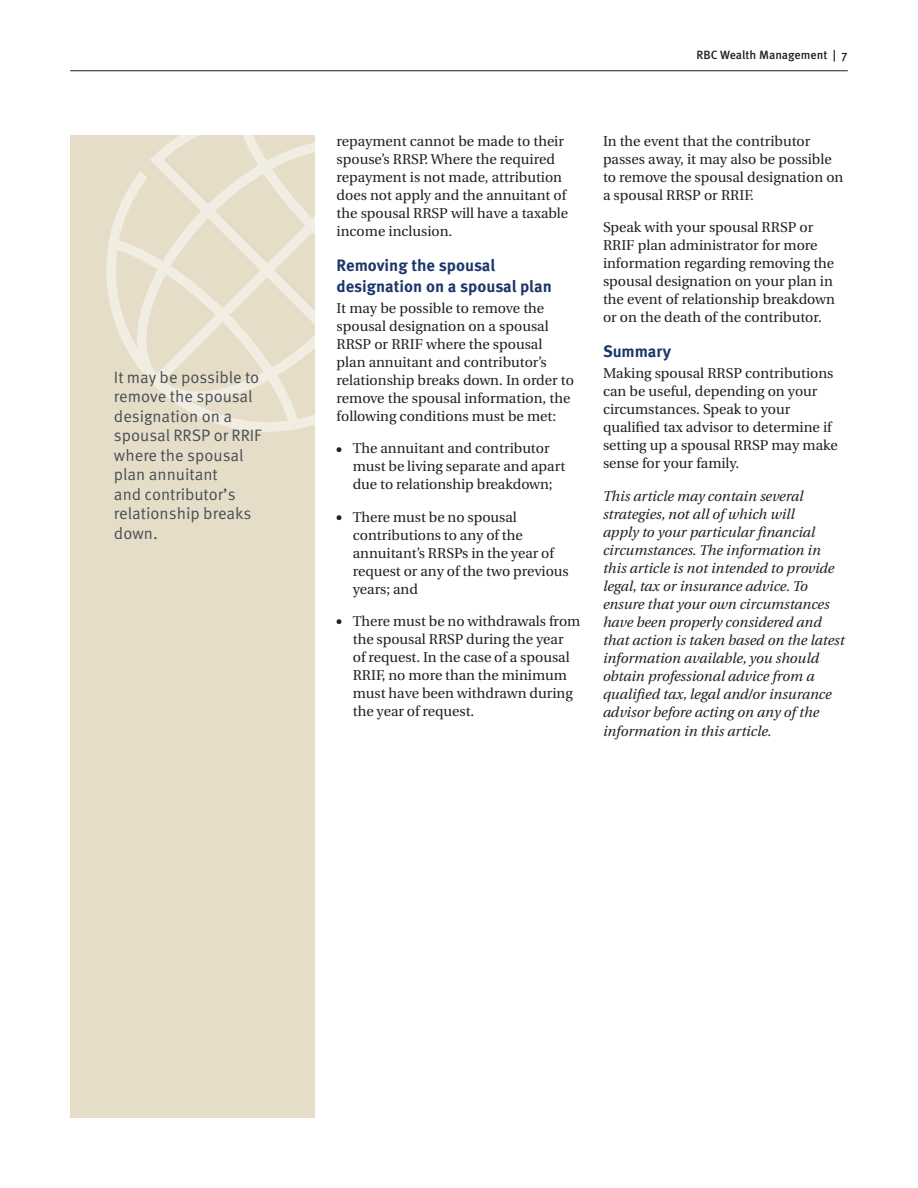
<style>
.page{position:relative;width:918px;height:1188px;background:#fff}
.page>*{position:absolute;margin:0;border:0;box-sizing:border-box;transform-origin:0 0}
.t1{font:16.5px/19.5px "Meta OT Norm";color:#484e54}
.t2{font:700 16.5px/21px "Meta OT";color:#1c366c}
.t3{font:14.25px/18px "Utopia";color:#231f20}
.t4{font:italic 14.25px/18px "Utopia";color:#231f20}
.t5{font:500 12px "Meta OT";color:#231f20}
</style>
<div class="page">
<hr style="left:70px;top:71px;width:778px;height:1px;background:#231f20">
<div style="left:70px;top:135px;width:245px;height:983px;background:#e5ddc8"></div>
<svg style="left:106px;top:135px;width:209px;height:297px"></svg>
<p class="t1" style="left:114px;top:367px;width:149px">It may be possible to remove the spousal designation on a spousal RRSP or RRIF where the spousal plan annuitant<br>and contributor’s relationship breaks down.</p>
<p class="t5" style="left:696px;top:48px;width:153px">RBC Wealth Management | 7</p>
<p class="t3" style="left:337px;top:132px;width:233px">repayment cannot be made to their spouse’s RRSP. Where the required repayment is not made, attribution does not apply and the annuitant of the spousal RRSP will have a taxable income inclusion.</p>
<p class="t2" style="left:337px;top:255px;width:217px">Removing the spousal designation on a spousal plan</p>
<p class="t3" style="left:337px;top:300px;width:239px">It may be possible to remove the spousal designation on a spousal RRSP or RRIF where the spousal plan annuitant and contributor’s relationship breaks down. In order to remove the spousal information, the following conditions must be met:</p>
<p class="t3" style="left:353px;top:440px;width:214px;text-indent:-16px">● The annuitant and contributor must be living separate and apart due to relationship breakdown;</p>
<p class="t3" style="left:353px;top:508px;width:218px;text-indent:-16px">● There must be no spousal contributions to any of the annuitant’s RRSPs in the year of request or any of the two previous years; and</p>
<p class="t3" style="left:353px;top:612px;width:229px;text-indent:-16px">● There must be no withdrawals from the spousal RRSP during the year<br>of request. In the case of a spousal<br>RRIF, no more than the minimum must have been withdrawn during the year of request.</p>
<p class="t3" style="left:603px;top:132px;width:242px">In the event that the contributor passes away, it may also be possible to remove the spousal designation on a spousal RRSP or RRIF.</p>
<p class="t3" style="left:603px;top:218px;width:233px">Speak with your spousal RRSP or RRIF plan administrator for more information regarding removing the spousal designation on your plan in the event of relationship breakdown or on the death of the contributor.</p>
<p class="t2" style="left:603px;top:341px;width:70px">Summary</p>
<p class="t3" style="left:603px;top:365px;width:236px">Making spousal RRSP contributions can be useful, depending on your circumstances. Speak to your qualified tax advisor to determine if setting up a spousal RRSP may make sense for your family.</p>
<p class="t4" style="left:603px;top:487px;width:243px">This article may contain several strategies, not all of which will<br>apply to your particular financial circumstances. The information in this article is not intended to provide legal, tax or insurance advice. To ensure that your own circumstances have been properly considered and that action is taken based on the latest information available, you should obtain professional advice from a qualified tax, legal and/or insurance advisor before acting on any of the</p>
<p class="t4" style="left:603px;top:723px;width:170px">information in this article.</p>
</div>
